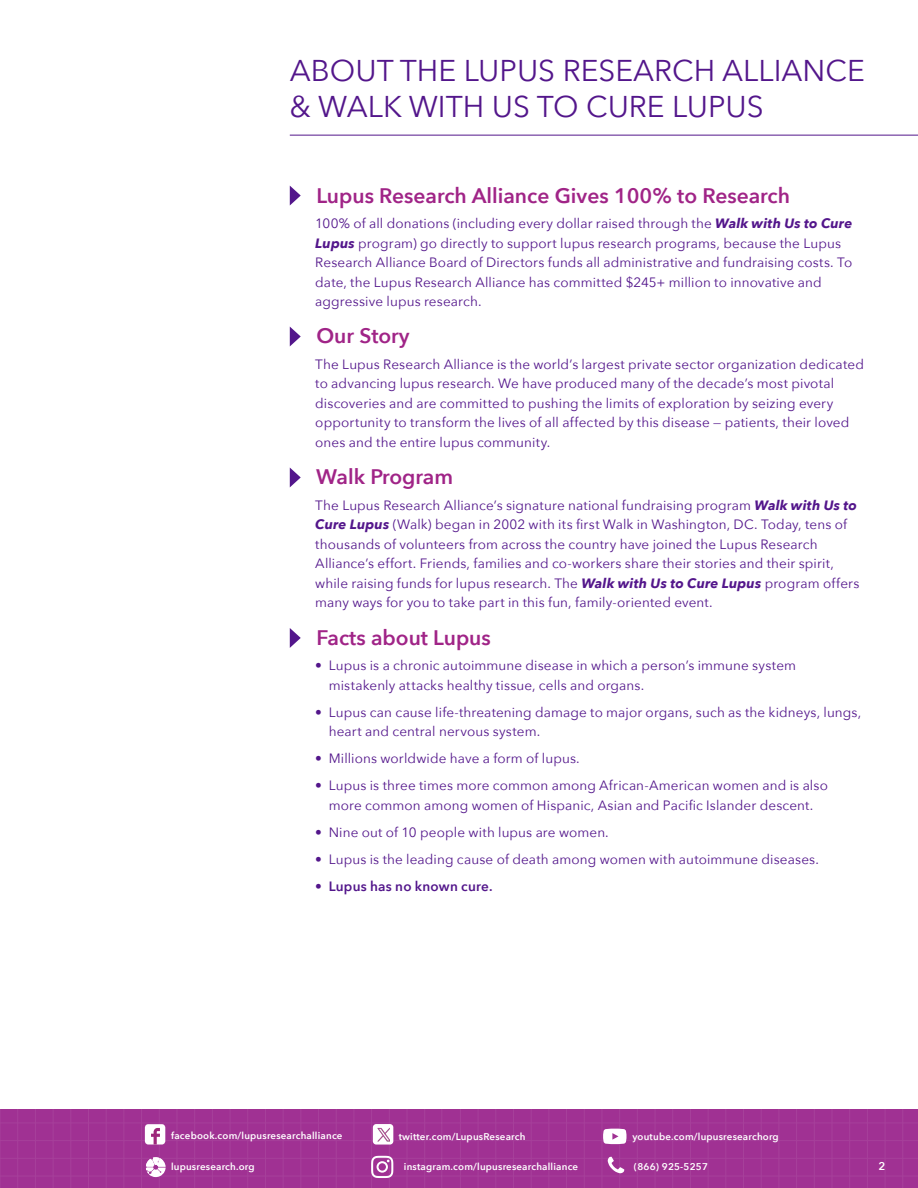
<style>
.page{position:relative;width:918px;height:1188px;background:#fff}
.page>*{position:absolute;margin:0;border:0;box-sizing:border-box;transform-origin:0 0}
.red_bar_ko{font:30px "Avenir Next";color:#53168b}
.ARROW_HEADS{font:600 21px "Avenir Next";color:#a02487}
.BODY_PURPLE{font:13.5px/19.5px "Avenir Next";letter-spacing:.01em;color:#53168b}
.t1{font:600 13.5px "Avenir Next";letter-spacing:.015em;color:#53168b}
.t2{font:600 11.25px "Avenir Next";color:#fff}
.t3{font:600 9.75px "Avenir Next";letter-spacing:.02em;color:#fff}
.s1{font-weight:700;font-style:italic}
</style>
<div class="page">
<div style="left:0;top:1109px;width:918px;height:79px;background:#a03193"></div>
<hr style="left:0;top:1107px;width:1px;height:81px;background:#fff">
<hr style="left:17px;top:1107px;width:1px;height:81px;background:#fff">
<hr style="left:35px;top:1107px;width:1px;height:81px;background:#fff">
<hr style="left:53px;top:1107px;width:1px;height:81px;background:#fff">
<hr style="left:71px;top:1107px;width:1px;height:81px;background:#fff">
<hr style="left:88px;top:1107px;width:1px;height:81px;background:#fff">
<hr style="left:106px;top:1107px;width:1px;height:81px;background:#fff">
<hr style="left:124px;top:1107px;width:1px;height:81px;background:#fff">
<hr style="left:141px;top:1107px;width:1px;height:81px;background:#fff">
<hr style="left:159px;top:1107px;width:1px;height:81px;background:#fff">
<hr style="left:177px;top:1107px;width:1px;height:81px;background:#fff">
<hr style="left:194px;top:1107px;width:1px;height:81px;background:#fff">
<hr style="left:212px;top:1107px;width:1px;height:81px;background:#fff">
<hr style="left:230px;top:1107px;width:1px;height:81px;background:#fff">
<hr style="left:247px;top:1107px;width:1px;height:81px;background:#fff">
<hr style="left:265px;top:1107px;width:1px;height:81px;background:#fff">
<hr style="left:283px;top:1107px;width:1px;height:81px;background:#fff">
<hr style="left:301px;top:1107px;width:1px;height:81px;background:#fff">
<hr style="left:318px;top:1107px;width:1px;height:81px;background:#fff">
<hr style="left:336px;top:1107px;width:1px;height:81px;background:#fff">
<hr style="left:354px;top:1107px;width:1px;height:81px;background:#fff">
<hr style="left:371px;top:1107px;width:1px;height:81px;background:#fff">
<hr style="left:389px;top:1107px;width:1px;height:81px;background:#fff">
<hr style="left:407px;top:1107px;width:1px;height:81px;background:#fff">
<hr style="left:424px;top:1107px;width:1px;height:81px;background:#fff">
<hr style="left:0;top:1176px;width:442px;height:1px;background:#fff">
<hr style="left:0;top:1158px;width:442px;height:1px;background:#fff">
<hr style="left:0;top:1140px;width:442px;height:1px;background:#fff">
<hr style="left:0;top:1123px;width:442px;height:1px;background:#fff">
<hr style="left:460px;top:1106px;width:1px;height:82px;background:#fff">
<hr style="left:478px;top:1106px;width:1px;height:82px;background:#fff">
<hr style="left:496px;top:1106px;width:1px;height:82px;background:#fff">
<hr style="left:513px;top:1106px;width:1px;height:82px;background:#fff">
<hr style="left:531px;top:1106px;width:1px;height:82px;background:#fff">
<hr style="left:549px;top:1106px;width:1px;height:82px;background:#fff">
<hr style="left:566px;top:1106px;width:1px;height:82px;background:#fff">
<hr style="left:584px;top:1106px;width:1px;height:82px;background:#fff">
<hr style="left:602px;top:1106px;width:1px;height:82px;background:#fff">
<hr style="left:619px;top:1106px;width:1px;height:82px;background:#fff">
<hr style="left:637px;top:1106px;width:1px;height:82px;background:#fff">
<hr style="left:655px;top:1106px;width:1px;height:82px;background:#fff">
<hr style="left:672px;top:1106px;width:1px;height:82px;background:#fff">
<hr style="left:690px;top:1106px;width:1px;height:82px;background:#fff">
<hr style="left:708px;top:1106px;width:1px;height:82px;background:#fff">
<hr style="left:726px;top:1106px;width:1px;height:82px;background:#fff">
<hr style="left:743px;top:1106px;width:1px;height:82px;background:#fff">
<hr style="left:761px;top:1106px;width:1px;height:82px;background:#fff">
<hr style="left:779px;top:1106px;width:1px;height:82px;background:#fff">
<hr style="left:796px;top:1106px;width:1px;height:82px;background:#fff">
<hr style="left:814px;top:1106px;width:1px;height:82px;background:#fff">
<hr style="left:832px;top:1106px;width:1px;height:82px;background:#fff">
<hr style="left:849px;top:1106px;width:1px;height:82px;background:#fff">
<hr style="left:867px;top:1106px;width:1px;height:82px;background:#fff">
<hr style="left:885px;top:1106px;width:1px;height:82px;background:#fff">
<hr style="left:903px;top:1106px;width:1px;height:82px;background:#fff">
<hr style="left:442px;top:1106px;width:1px;height:82px;background:#fff">
<hr style="left:442px;top:1176px;width:476px;height:1px;background:#fff">
<hr style="left:442px;top:1158px;width:476px;height:1px;background:#fff">
<hr style="left:442px;top:1140px;width:476px;height:1px;background:#fff">
<hr style="left:442px;top:1123px;width:476px;height:1px;background:#fff">
<svg style="left:145px;top:1124px;width:20px;height:21px"></svg>
<div style="left:373px;top:1124px;width:20px;height:21px;background:#fff;border-radius:3px"></div>
<svg style="left:146px;top:1157px;width:20px;height:20px"></svg>
<svg style="left:371px;top:1156px;width:22px;height:22px"></svg>
<svg style="left:603px;top:1129px;width:23px;height:15px"></svg>
<img style="left:377px;top:1127px;width:13px;height:15px">
<svg style="left:608px;top:1157px;width:16px;height:16px"></svg>
<svg style="left:290px;top:186px;width:11px;height:20px"></svg>
<svg style="left:290px;top:327px;width:11px;height:19px"></svg>
<svg style="left:290px;top:467px;width:11px;height:20px"></svg>
<svg style="left:290px;top:628px;width:11px;height:20px"></svg>
<hr style="left:290px;top:135px;width:628px;height:1px;background:#53168b">
<p class="red_bar_ko" style="left:290px;top:45px;width:577px">ABOUT THE LUPUS RESEARCH ALLIANCE</p>
<p class="red_bar_ko" style="left:290px;top:81px;width:475px">&amp; WALK WITH US TO CURE LUPUS</p>
<p class="ARROW_HEADS" style="left:316px;top:177px;width:475px">Lupus Research Alliance Gives 100% to Research</p>
<p class="BODY_PURPLE" style="left:315px;top:213px;width:538px">100% of all donations (including every dollar raised through the <span class="s1">Walk with Us to Cure Lupus</span> program) go directly to support lupus research programs, because the Lupus Research Alliance Board of Directors funds all administrative and fundraising costs. To date, the Lupus Research Alliance has committed $245+ million to innovative and aggressive lupus research.</p>
<p class="ARROW_HEADS" style="left:316px;top:318px;width:95px">Our Story</p>
<p class="BODY_PURPLE" style="left:315px;top:354px;width:550px">The Lupus Research Alliance is the world’s largest private sector organization dedicated to advancing lupus research. We have produced many of the decade’s most pivotal discoveries and are committed to pushing the limits of exploration by seizing every opportunity to transform the lives of all affected by this disease — patients, their loved ones and the entire lupus community.</p>
<p class="ARROW_HEADS" style="left:316px;top:459px;width:138px">Walk Program</p>
<p class="BODY_PURPLE" style="left:315px;top:495px;width:546px">The Lupus Research Alliance’s signature national fundraising program <span class="s1">Walk with Us to Cure Lupus</span> (Walk) began in 2002 with its first Walk in Washington, DC. Today, tens of thousands of volunteers from across the country have joined the Lupus Research Alliance’s effort. Friends, families and co-workers share their stories and their spirit, while raising funds for lupus research. The <span class="s1">Walk with Us to Cure Lupus</span> program offers many ways for you to take part in this fun, family-oriented event.</p>
<p class="ARROW_HEADS" style="left:316px;top:620px;width:176px">Facts about Lupus</p>
<p class="BODY_PURPLE" style="left:329px;top:655px;width:469px;text-indent:-14px">• Lupus is a chronic autoimmune disease in which a person’s immune system mistakenly attacks healthy tissue, cells and organs.</p>
<p class="BODY_PURPLE" style="left:329px;top:702px;width:534px;text-indent:-14px">• Lupus can cause life-threatening damage to major organs, such as the kidneys, lungs, heart and central nervous system.</p>
<p class="BODY_PURPLE" style="left:315px;top:748px;width:266px">• Millions worldwide have a form of lupus.</p>
<p class="BODY_PURPLE" style="left:315px;top:775px;width:514px;text-align:center">• Lupus is three times more common among African-American women and is also more common among women of Hispanic, Asian and Pacific Islander descent.</p>
<p class="BODY_PURPLE" style="left:315px;top:822px;width:295px">• Nine out of 10 people with lupus are women.</p>
<p class="BODY_PURPLE" style="left:315px;top:849px;width:505px">• Lupus is the leading cause of death among women with autoimmune diseases.</p>
<p class="t1" style="left:315px;top:875px;width:179px">• Lupus has no known cure.</p>
<p class="t3" style="left:171px;top:1128px;width:173px">facebook.com/lupusresearchalliance</p>
<p class="t3" style="left:171px;top:1159px;width:85px">lupusresearch.org</p>
<p class="t3" style="left:634px;top:1158px;width:76px">(866) 925-5257</p>
<p class="t3" style="left:399px;top:1128px;width:128px">twitter.com/LupusResearch</p>
<p class="t3" style="left:632px;top:1128px;width:148px">youtube.com/lupusresearchorg</p>
<p class="t3" style="left:404px;top:1158px;width:176px">instagram.com/lupusresearchalliance</p>
<p class="t2" style="left:878px;top:1156px;width:8px">2</p>
</div>
